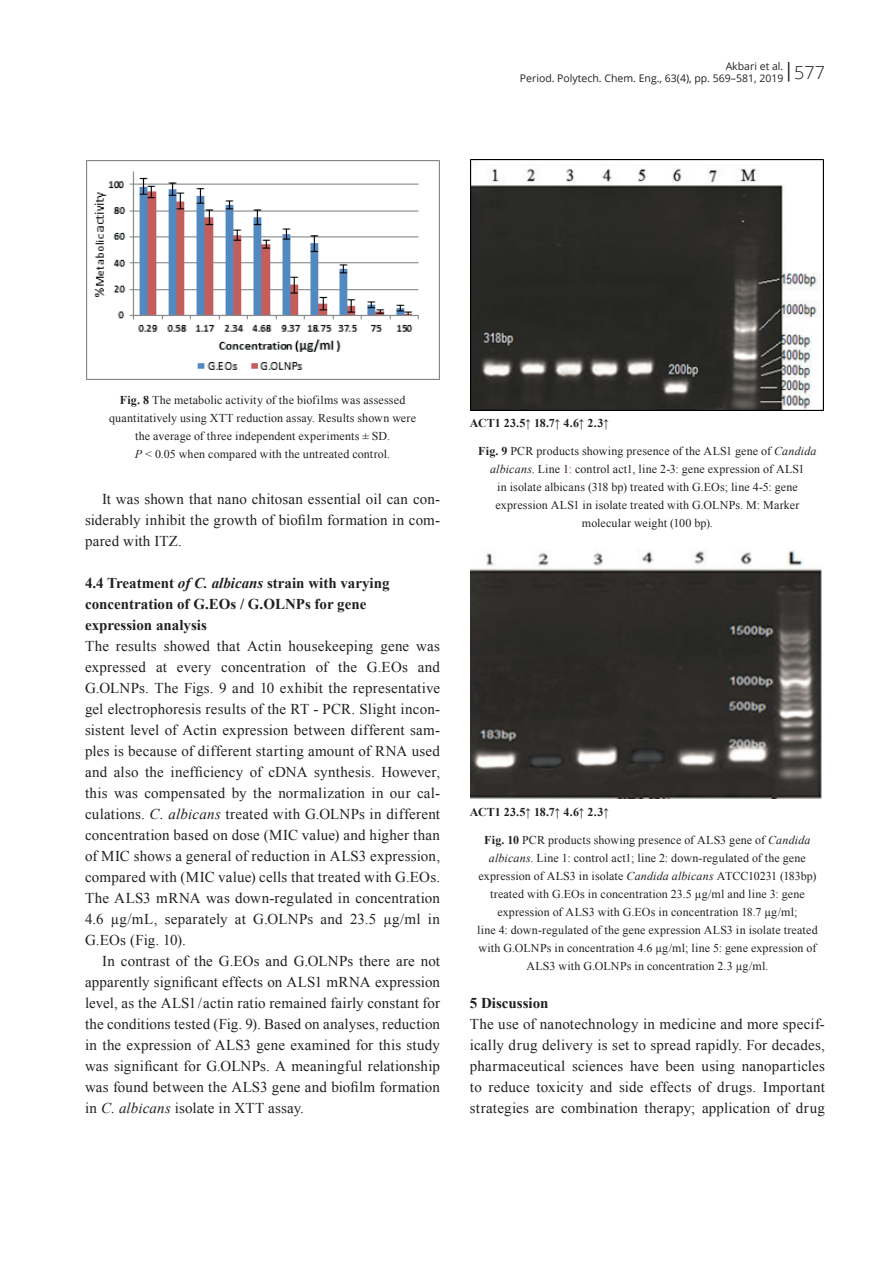
<style>
.page{position:relative;width:893px;height:1263px;background:#fff}
.page>*{position:absolute;margin:0;border:0;box-sizing:border-box;transform-origin:0 0}
.t1{font:15px/21px "Times New Roman";letter-spacing:.01em;color:#231f20;text-align:justify}
.t2{font:700 15px/21px "Times New Roman";color:#231f20}
.t3{font:12px/18px "Times New Roman";letter-spacing:.015em;color:#231f20;text-align:center}
.t4{font:700 12px "Times New Roman";letter-spacing:.005em;color:#231f20}
.t5{font:10.5px/12px "Open Sans";color:#231f20}
.s1{font-weight:700}
.s2{font-style:italic}
.s3{color:#d1232a}
</style>
<div class="page">
<img style="left:86px;top:161px;width:353px;height:218px">
<img style="left:471px;top:160px;width:353px;height:250px">
<img style="left:471px;top:549px;width:351px;height:249px">
<p class="t5" style="left:520px;top:59px;width:307px;text-indent:206px">Akbari et al.<br>Period. Polytech. Chem. Eng., 63(4), pp. 569–581, 2019 <sup>|</sup><sup>577</sup></p>
<p class="t3" style="left:109px;top:390px;width:308px"><span class="s1">Fig. 8</span> The metabolic activity of the biofilms was assessed quantitatively using XTT reduction assay. Results shown were the average of three independent experiments ± SD.<br><span class="s2">P</span> &lt; 0.05 when compared with the untreated control.</p>
<p class="t1" style="left:85px;top:488px;width:357px;text-indent:17px">It was shown that nano chitosan essential oil can con&shy;siderably inhibit the growth of biofilm formation in com&shy;pared with ITZ.</p>
<p class="t2" style="left:85px;top:572px;width:306px">4.4 Treatment <span class="s2">of C. albicans</span> strain with varying concentration of G.EOs / G.OLNPs for gene expression analysis</p>
<p class="t1" style="left:85px;top:635px;width:357px">The results showed that Actin housekeeping gene was expressed at every concentration of the G.EOs and G.OLNPs. The Figs. 9 and 10 exhibit the representative gel electrophoresis results of the RT - PCR. Slight incon&shy;sistent level of Actin expression between different sam&shy;ples is because of different starting amount of RNA used and also the inefficiency of cDNA synthesis. However, this was compensated by the normalization in our cal&shy;culations. <span class="s2">C. albicans</span> treated with G.OLNPs in different concentration based on dose (MIC value) and higher than of MIC shows a general of reduction in ALS3 expression, compared with (MIC value) cells that treated with G.EOs.<br>The ALS3 mRNA was down-regulated in concentration 4.6 µg/mL, separately at G.OLNPs and 23.5 µg/ml in G.EOs (Fig. 10).</p>
<p class="t1" style="left:85px;top:950px;width:357px;text-indent:17px">In contrast of the G.EOs and G.OLNPs there are not apparently significant effects on ALS1 mRNA expression level, as the ALS1 / actin ratio remained fairly constant for the conditions tested (Fig. 9). Based on analyses, reduction in the expression of ALS3 gene examined for this study was significant for G.OLNPs. A meaningful relationship was found between the ALS3 gene and biofilm formation in <span class="s2">C. albicans</span> isolate in XTT assay.</p>
<p class="t4" style="left:470px;top:414px;width:141px">ACT1 23.5↑ 18.7↑ 4.6↑ 2.3↑</p>
<p class="t3" style="left:478px;top:441px;width:340px"><span class="s1">Fig. 9</span> PCR products showing presence of the ALS1 gene of <span class="s2">Candida albicans</span>. Line 1<span class="s3">:</span> control act1, line 2-3: gene expression of ALS1<br>in isolate albicans (318 bp) treated with G.EOs; line 4-5: gene expression ALS1 in isolate treated with G.OLNPs. M: Marker molecular weight (100 bp).</p>
<p class="t4" style="left:470px;top:803px;width:141px">ACT1 23.5↑ 18.7↑ 4.6↑ 2.3↑</p>
<p class="t3" style="left:477px;top:830px;width:342px"><span class="s1">Fig. 10</span> PCR products showing presence of ALS3 gene of <span class="s2">Candida albicans</span>. Line 1: control act1; line 2: down-regulated of the gene expression of ALS3 in isolate <span class="s2">Candida albicans</span> ATCC10231 (183bp) treated with G.EOs in concentration 23.5 µg/ml and line 3: gene expression of ALS3 with G.EOs in concentration 18.7 µg/ml;<br>line 4: down-regulated of the gene expression ALS3 in isolate treated with G.OLNPs in concentration 4.6 µg/ml; line 5: gene expression of ALS3 with G.OLNPs in concentration 2.3 µg/ml.</p>
<p class="t2" style="left:470px;top:992px;width:80px">5 Discussion</p>
<p class="t1" style="left:470px;top:1013px;width:357px">The use of nanotechnology in medicine and more specif&shy;ically drug delivery is set to spread rapidly. For decades, pharmaceutical sciences have been using nanoparticles to reduce toxicity and side effects of drugs. Important strategies are combination therapy; application of drug</p>
</div>
